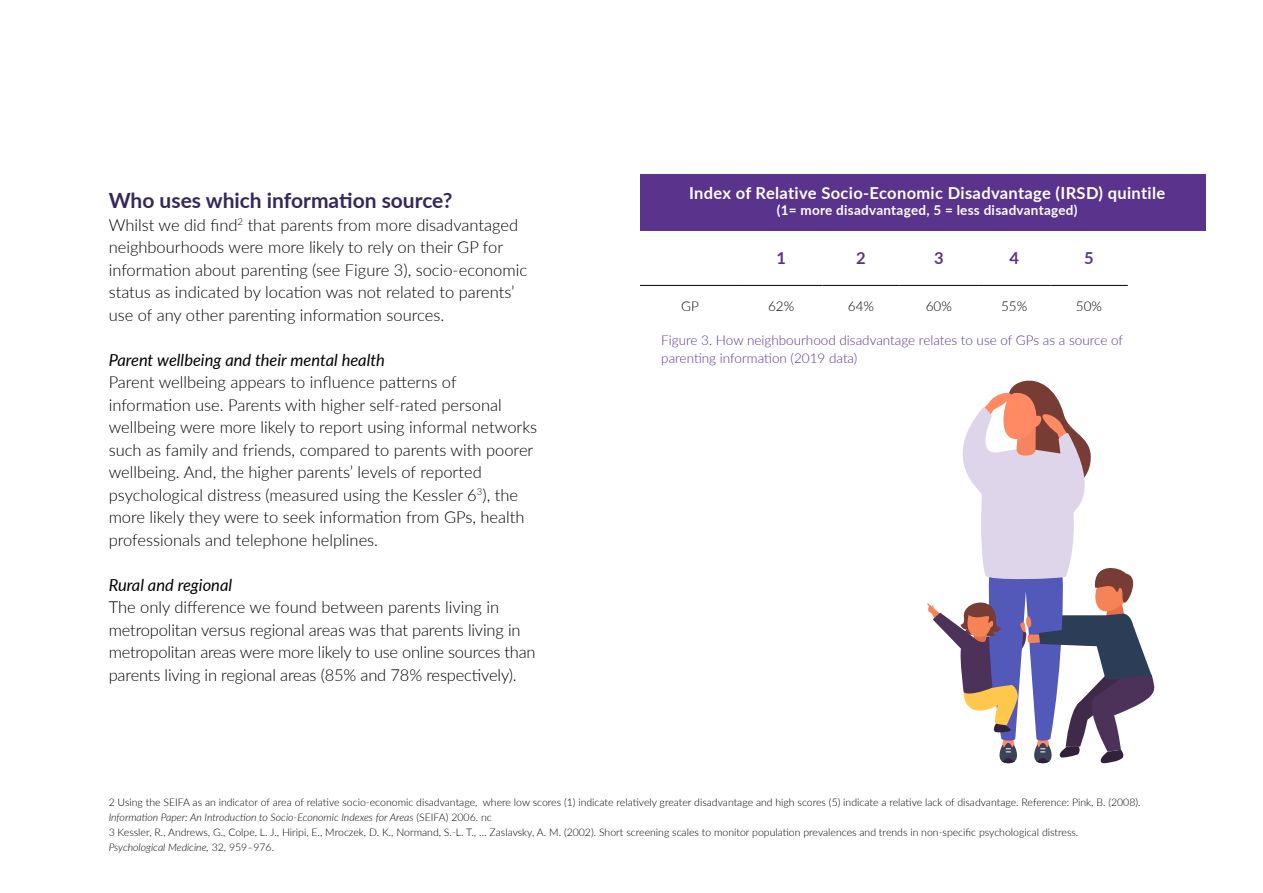
<style>
.page{position:relative;width:1263px;height:893px;background:#fff}
.page>*{position:absolute;margin:0;border:0;box-sizing:border-box;transform-origin:0 0}
.t1{font:700 21px "Lato";color:#35275b}
.t2{font:300 16.5px/22.5px "Lato";color:#000}
.t3{font:700 16.5px "Lato";letter-spacing:.02em;color:#fff}
.t4{font:italic 16.5px "Lato";color:#000}
.t5{font:700 16.5px "Lato";color:#59338c}
.t6{font:300 13.5px/18px "Lato";color:#59338c}
.t7{font:700 13.5px "Lato";letter-spacing:.02em;color:#fff}
.t8{font:300 13.5px "Lato";color:#000}
.t9{font:300 10.5px/15px "Lato";color:#000}
.s1{font-style:italic}
</style>
<div class="page">
<hr style="left:640px;top:285px;width:100px;height:1px;background:#000">
<hr style="left:740px;top:285px;width:82px;height:1px;background:#000">
<hr style="left:822px;top:285px;width:78px;height:1px;background:#000">
<hr style="left:900px;top:285px;width:78px;height:1px;background:#000">
<hr style="left:978px;top:285px;width:72px;height:1px;background:#000">
<hr style="left:1050px;top:285px;width:78px;height:1px;background:#000">
<div style="left:640px;top:175px;width:565px;height:56px;background:#59338c"></div>
<svg style="left:927px;top:381px;width:227px;height:382px"></svg>
<p class="t1" style="left:109px;top:185px;width:345px">Who uses which information source?</p>
<p class="t2" style="left:109px;top:213px;width:420px">Whilst we did find<sup>2</sup> that parents from more disadvantaged neighbourhoods were more likely to rely on their GP for information about parenting (see Figure 3), socio-economic status as indicated by location was not related to parents’ use of any other parenting information sources.</p>
<p class="t4" style="left:109px;top:348px;width:278px">Parent wellbeing and their mental health</p>
<p class="t2" style="left:109px;top:371px;width:430px">Parent wellbeing appears to influence patterns of information use. Parents with higher self-rated personal wellbeing were more likely to report using informal networks such as family and friends, compared to parents with poorer wellbeing. And, the higher parents’ levels of reported psychological distress (measured using the Kessler 6<sup>3</sup>), the more likely they were to seek information from GPs, health professionals and telephone helplines.</p>
<p class="t4" style="left:109px;top:573px;width:125px">Rural and regional</p>
<p class="t2" style="left:109px;top:595px;width:428px">The only difference we found between parents living in metropolitan versus regional areas was that parents living in metropolitan areas were more likely to use online sources than parents living in regional areas (85% and 78% respectively).</p>
<p class="t3" style="left:689px;top:181px;width:478px">Index of Relative Socio-Economic Disadvantage (IRSD) quintile</p>
<p class="t7" style="left:777px;top:200px;width:302px">(1= more disadvantaged, 5 = less disadvantaged)</p>
<p class="t5" style="left:776px;top:246px;width:11px">1</p>
<p class="t5" style="left:856px;top:246px;width:11px">2</p>
<p class="t5" style="left:934px;top:246px;width:11px">3</p>
<p class="t5" style="left:1009px;top:246px;width:11px">4</p>
<p class="t5" style="left:1084px;top:246px;width:11px">5</p>
<p class="t8" style="left:681px;top:296px;width:19px">GP</p>
<p class="t8" style="left:768px;top:296px;width:28px">62%</p>
<p class="t8" style="left:848px;top:296px;width:28px">64%</p>
<p class="t8" style="left:926px;top:296px;width:28px">60%</p>
<p class="t8" style="left:1001px;top:296px;width:28px">55%</p>
<p class="t8" style="left:1076px;top:296px;width:28px">50%</p>
<p class="t6" style="left:661px;top:331px;width:463px">Figure 3. How neighbourhood disadvantage relates to use of GPs as a source of parenting information (2019 data)</p>
<p class="t9" style="left:109px;top:794px;width:1033px">2 Using the SEIFA as an indicator of area of relative socio-economic disadvantage, where low scores (1) indicate relatively greater disadvantage and high scores (5) indicate a relative lack of disadvantage. Reference: Pink, B. (2008).<br><span class="s1">Information Paper: An Introduction to Socio-Economic Indexes for Areas</span> (SEIFA) 2006. nc<br>3 Kessler, R., Andrews, G., Colpe, L. J., Hiripi, E., Mroczek, D. K., Normand, S.-L. T., … Zaslavsky, A. M. (2002). Short screening scales to monitor population prevalences and trends in non-specific psychological distress.<br><span class="s1">Psychological Medicine,</span> 32, 959–976.</p>
</div>
